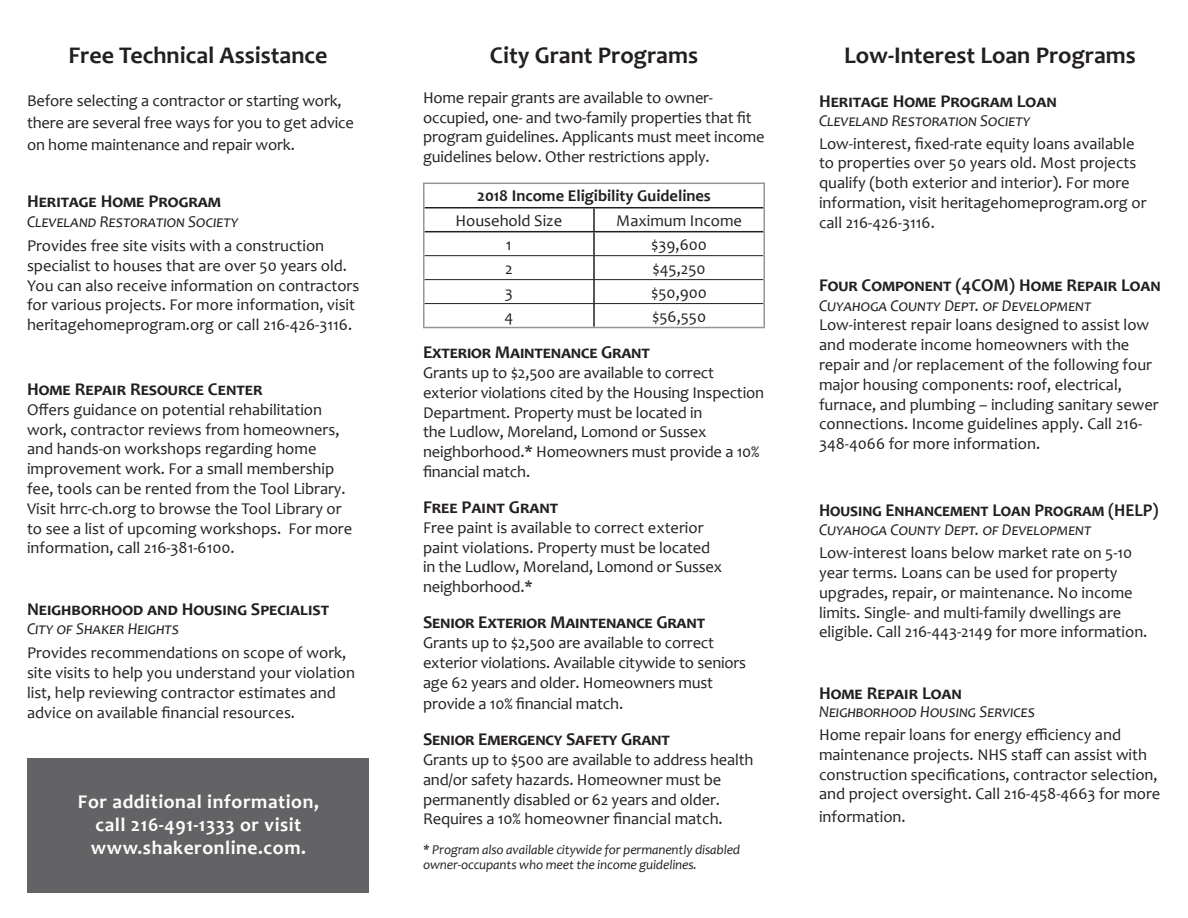
<style>
.page{position:relative;width:1188px;height:918px;background:#fff}
.page>*{position:absolute;margin:0;border:0;box-sizing:border-box;transform-origin:0 0}
.t1{font:700 24px "Candara";color:#231f20}
.t2{font:700 19.5px/23.4px "Candara";letter-spacing:.03em;color:#fff;text-align:center}
.t3{font:700 18px "Candara";color:#231f20}
.t4{font:700 18px "Candara";letter-spacing:.065em;color:#231f20}
.t5{font:700 18px "Candara";color:#231f20;scale:.96 1}
.t6{font:700 18px "Candara";letter-spacing:.025em;color:#231f20}
.t7{font:700 18px "Candara";letter-spacing:.055em;color:#231f20}
.t8{font:700 18px "Candara";letter-spacing:.035em;color:#231f20}
.t9{font:16.5px/19.8px "Candara";color:#231f20}
.t10{font:italic 16.5px "Candara";color:#231f20}
.t11{font:700 16.5px "Candara";color:#231f20}
.t12{font:italic 13.5px/15px "Candara";letter-spacing:-.01em;color:#231f20}
</style>
<div class="page">
<hr style="left:593px;top:208px;width:2px;height:23px;background:#231f20">
<hr style="left:593px;top:232px;width:2px;height:23px;background:#231f20">
<hr style="left:593px;top:256px;width:2px;height:23px;background:#231f20">
<hr style="left:593px;top:280px;width:2px;height:23px;background:#231f20">
<hr style="left:593px;top:304px;width:2px;height:23px;background:#231f20">
<hr style="left:424px;top:255px;width:170px;height:1px;background:#231f20">
<hr style="left:594px;top:255px;width:170px;height:1px;background:#231f20">
<hr style="left:424px;top:279px;width:170px;height:1px;background:#231f20">
<hr style="left:594px;top:279px;width:170px;height:1px;background:#231f20">
<hr style="left:424px;top:303px;width:170px;height:1px;background:#231f20">
<hr style="left:594px;top:303px;width:170px;height:1px;background:#231f20">
<hr style="left:424px;top:207px;width:170px;height:1px;background:#231f20">
<hr style="left:594px;top:207px;width:170px;height:1px;background:#231f20">
<hr style="left:424px;top:231px;width:170px;height:1px;background:#231f20">
<hr style="left:594px;top:231px;width:170px;height:1px;background:#231f20">
<hr style="left:423px;top:183px;width:171px;height:1px;background:#939598">
<hr style="left:594px;top:183px;width:171px;height:1px;background:#939598">
<svg style="left:423px;top:184px;width:1px;height:143px"></svg>
<svg style="left:764px;top:184px;width:1px;height:143px"></svg>
<hr style="left:423px;top:327px;width:171px;height:1px;background:#939598">
<hr style="left:594px;top:327px;width:171px;height:1px;background:#939598">
<div style="left:27px;top:758px;width:342px;height:135px;background:#636366"></div>
<h1 class="t1" style="left:68px;top:40px;width:261px">Free Technical Assistance</h1>
<p class="t9" style="left:27px;top:90px;width:328px;line-height:21.6px">Before selecting a contractor or starting work, there are several free ways for you to get advice on home maintenance and repair work.</p>
<p class="t4" style="left:27px;top:190px;width:196px">Heritage Home Program</p>
<p class="t10" style="left:27px;top:211px;width:213px">Cleveland Restoration Society</p>
<p class="t9" style="left:27px;top:236px;width:334px">Provides free site visits with a construction specialist to houses that are over 50 years old.<br>You can also receive information on contractors for various projects. For more information, visit heritagehomeprogram.org or call 216-426-3116.</p>
<p class="t3" style="left:27px;top:378px;width:235px">Home Repair Resource Center</p>
<p class="t9" style="left:27px;top:399px;width:327px">Offers guidance on potential rehabilitation work, contractor reviews from homeowners, and hands-on workshops regarding home improvement work. For a small membership fee, tools can be rented from the Tool Library.<br>Visit hrrc-ch.org to browse the Tool Library or to see a list of upcoming workshops. For more information, call 216-381-6100.</p>
<p class="t3" style="left:27px;top:597px;width:302px">Neighborhood and Housing Specialist</p>
<p class="t10" style="left:27px;top:618px;width:154px">City of Shaker Heights</p>
<p class="t9" style="left:27px;top:643px;width:330px">Provides recommendations on scope of work, site visits to help you understand your violation list, help reviewing contractor estimates and advice on available financial resources.</p>
<p class="t2" style="left:78px;top:789px;width:243px">For additional information, call 216-491-1333 or visit www.shakeronline.com.</p>
<h1 class="t1" style="left:490px;top:40px;width:210px">City Grant Programs</h1>
<p class="t9" style="left:423px;top:87px;width:343px">Home repair grants are available to owner&shy;occupied, one- and two-family properties that fit program guidelines. Applicants must meet income guidelines below. Other restrictions apply.</p>
<p class="t11" style="left:477px;top:186px;width:235px">2018 Income Eligibility Guidelines</p>
<p class="t9" style="left:455px;top:210px;width:108px">Household Size</p>
<p class="t9" style="left:616px;top:210px;width:127px">Maximum Income</p>
<p class="t9" style="left:506px;top:234px;width:7px">1</p>
<p class="t9" style="left:651px;top:234px;width:57px">$39,600</p>
<p class="t9" style="left:505px;top:258px;width:9px">2</p>
<p class="t9" style="left:653px;top:258px;width:55px">$45,250</p>
<p class="t9" style="left:505px;top:282px;width:10px">3</p>
<p class="t9" style="left:651px;top:282px;width:57px">$50,900</p>
<p class="t9" style="left:504px;top:306px;width:10px">4</p>
<p class="t9" style="left:652px;top:306px;width:55px">$56,550</p>
<p class="t7" style="left:423px;top:341px;width:227px">Exterior Maintenance Grant</p>
<p class="t9" style="left:423px;top:363px;width:343px">Grants up to $2,500 are available to correct exterior violations cited by the Housing Inspection Department. Property must be located in<br>the Ludlow, Moreland, Lomond or Sussex neighborhood.* Homeowners must provide a 10% financial match.</p>
<p class="t8" style="left:423px;top:496px;width:135px">Free Paint Grant</p>
<p class="t9" style="left:423px;top:517px;width:301px">Free paint is available to correct exterior paint violations. Property must be located in the Ludlow, Moreland, Lomond or Sussex neighborhood.*</p>
<p class="t3" style="left:423px;top:611px;width:282px">Senior Exterior Maintenance Grant</p>
<p class="t9" style="left:423px;top:633px;width:325px">Grants up to $2,500 are available to correct exterior violations. Available citywide to seniors age 62 years and older. Homeowners must</p>
<p class="t9" style="left:423px;top:694px;width:202px">provide a 10% financial match.</p>
<p class="t6" style="left:423px;top:728px;width:247px">Senior Emergency Safety Grant</p>
<p class="t9" style="left:423px;top:750px;width:332px">Grants up to $500 are available to address health and/or safety hazards. Homeowner must be permanently disabled or 62 years and older.<br>Requires a 10% homeowner financial match.</p>
<p class="t12" style="left:423px;top:842px;width:319px">* Program also available citywide for permanently disabled owner-occupants who meet the income guidelines.</p>
<h1 class="t1" style="left:844px;top:40px;width:293px">Low-Interest Loan Programs</h1>
<p class="t4" style="left:819px;top:90px;width:239px">Heritage Home Program Loan</p>
<p class="t10" style="left:819px;top:110px;width:213px">Cleveland Restoration Society</p>
<p class="t9" style="left:819px;top:133px;width:329px">Low-interest, fixed-rate equity loans available to properties over 50 years old. Most projects qualify (both exterior and interior). For more information, visit heritagehomeprogram.org or call 216-426-3116.</p>
<p class="t3" style="left:819px;top:274px;width:343px">Four Component (4COM) Home Repair Loan</p>
<p class="t10" style="left:819px;top:295px;width:274px">Cuyahoga County Dept. of Development</p>
<p class="t9" style="left:819px;top:315px;width:341px">Low-interest repair loans designed to assist low and moderate income homeowners with the repair and /or replacement of the following four major housing components: roof, electrical, furnace, and plumbing – including sanitary sewer connections. Income guidelines apply. Call 216- 348-4066 for more information.</p>
<p class="t5" style="left:819px;top:499px;width:355px">Housing Enhancement Loan Program (HELP)</p>
<p class="t10" style="left:819px;top:520px;width:274px">Cuyahoga County Dept. of Development</p>
<p class="t9" style="left:819px;top:543px;width:330px">Low-interest loans below market rate on 5-10 year terms. Loans can be used for property upgrades, repair, or maintenance. No income limits. Single- and multi-family dwellings are eligible. Call 216-443-2149 for more information.</p>
<p class="t3" style="left:819px;top:681px;width:144px">Home Repair Loan</p>
<p class="t10" style="left:819px;top:701px;width:218px">Neighborhood Housing Services</p>
<p class="t9" style="left:819px;top:725px;width:343px">Home repair loans for energy efficiency and maintenance projects. NHS staff can assist with construction specifications, contractor selection, and project oversight. Call 216-458-4663 for more</p>
<p class="t9" style="left:819px;top:806px;width:88px">information.</p>
</div>
